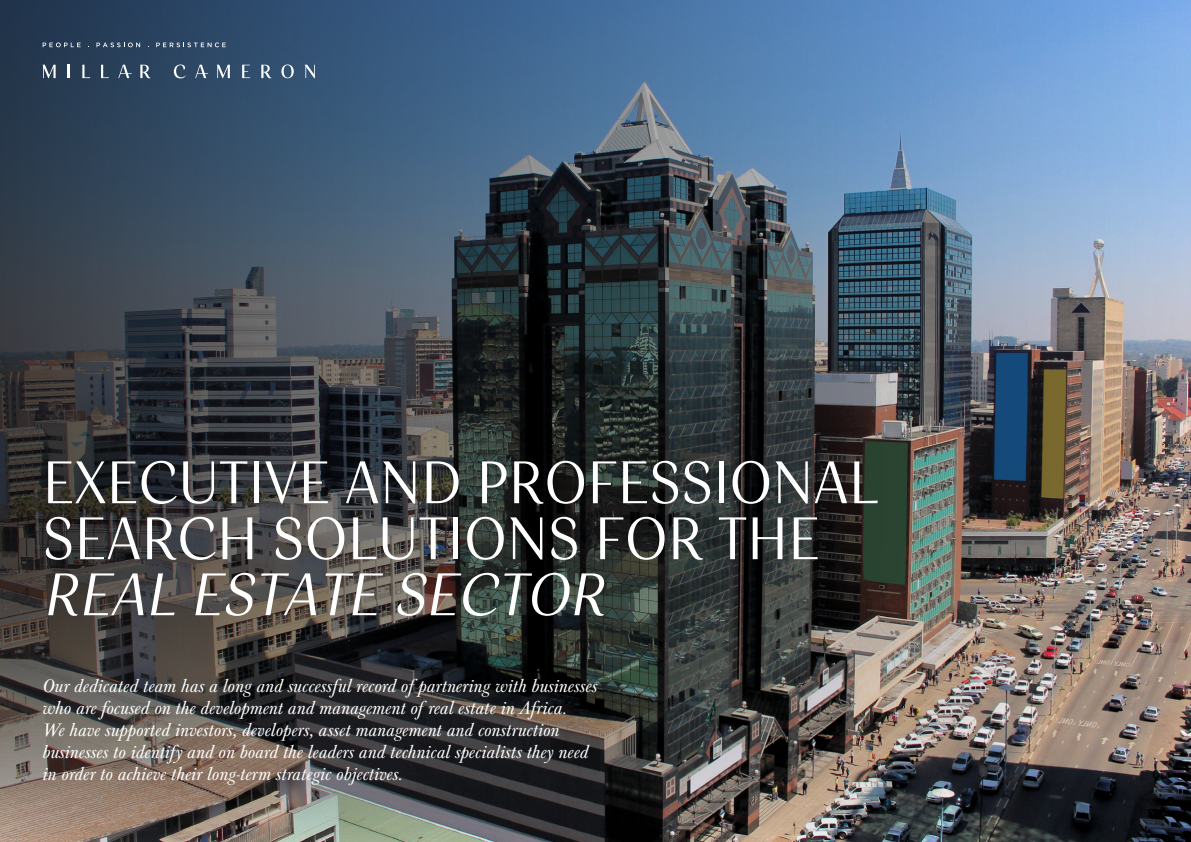
<style>
.page{position:relative;width:1191px;height:842px;background:#fff}
.page>*{position:absolute;margin:0;border:0;box-sizing:border-box;transform-origin:0 0}
.t1{font:62px/56px "Senlot Nor Boo";color:#fff}
.t2{font:italic 62px "Senlot Nor Boo";color:#fff}
.t3{font:italic 19px/22px "Baskerville URW";color:#fff}
</style>
<div class="page">
<img style="left:0;top:0;width:1191px;height:842px">
<svg style="left:43px;top:65px;width:13px;height:13px"></svg>
<svg style="left:68px;top:65px;width:2px;height:13px"></svg>
<svg style="left:82px;top:65px;width:8px;height:13px"></svg>
<svg style="left:101px;top:65px;width:8px;height:13px"></svg>
<svg style="left:118px;top:65px;width:14px;height:13px"></svg>
<svg style="left:140px;top:65px;width:10px;height:13px"></svg>
<svg style="left:174px;top:64px;width:12px;height:14px"></svg>
<svg style="left:195px;top:65px;width:13px;height:13px"></svg>
<svg style="left:217px;top:65px;width:13px;height:13px"></svg>
<svg style="left:242px;top:65px;width:8px;height:13px"></svg>
<svg style="left:261px;top:65px;width:10px;height:13px"></svg>
<svg style="left:281px;top:64px;width:13px;height:14px"></svg>
<svg style="left:304px;top:65px;width:11px;height:13px"></svg>
<svg style="left:43px;top:43px;width:38px;height:4px"></svg>
<svg style="left:96px;top:43px;width:44px;height:4px"></svg>
<svg style="left:156px;top:43px;width:70px;height:4px"></svg>
<h1 class="t1" style="left:43px;top:454px;width:837px">EXECUTIVE AND PROFESSIONAL<br>SEARCH SOLUTIONS FOR THE</h1>
<h1 class="t2" style="left:43px;top:558px;width:576px">REAL ESTATE SECTOR</h1>
<p class="t3" style="left:43px;top:676px;width:556px">Our dedicated team has a long and successful record of partnering with businesses who are focused on the development and management of real estate in Africa.<br>We have supported investors, developers, asset management and construction businesses to identify and on board the leaders and technical specialists they need in order to achieve their long-term strategic objectives.</p>
</div>
